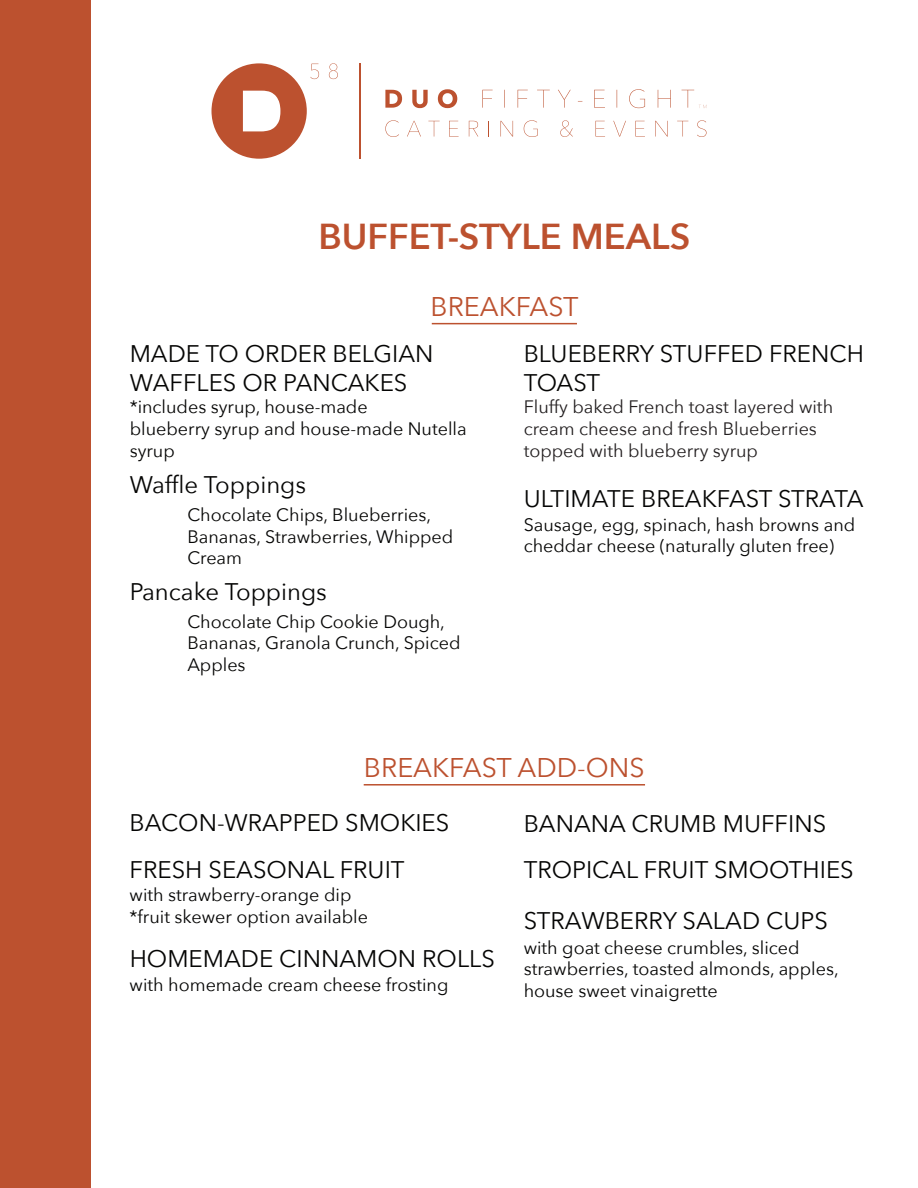
<style>
.page{position:relative;width:918px;height:1188px;background:#fff}
.page>*{position:absolute;margin:0;border:0;box-sizing:border-box;transform-origin:0 0}
.t1{font:600 36px "Avenir Next";color:#bc512f}
.t2{font:27px "Avenir Next";color:#bc512f}
.t3{font:24px/28.8px "Avenir Next";color:#050504}
.t4{font:18px/21.6px "Avenir Next";color:#050504}
.t5{font:18px/21.6px "Avenir Next";color:#231f20}
</style>
<div class="page">
<hr style="left:364px;top:784px;width:281px;height:2px;background:#bc512f">
<hr style="left:432px;top:323px;width:145px;height:1px;background:#bc512f">
<div style="left:0;top:0;width:91px;height:1188px;background:#bc512f"></div>
<svg style="left:211px;top:63px;width:127px;height:96px"></svg>
<hr style="left:359px;top:64px;width:1px;height:95px;background:#bc512f">
<svg style="left:385px;top:89px;width:322px;height:19px"></svg>
<svg style="left:385px;top:120px;width:14px;height:17px"></svg>
<svg style="left:407px;top:121px;width:14px;height:16px"></svg>
<svg style="left:428px;top:121px;width:12px;height:16px"></svg>
<svg style="left:449px;top:121px;width:10px;height:16px"></svg>
<svg style="left:469px;top:121px;width:9px;height:16px"></svg>
<svg style="left:501px;top:121px;width:12px;height:16px"></svg>
<svg style="left:524px;top:120px;width:14px;height:17px"></svg>
<svg style="left:560px;top:120px;width:13px;height:17px"></svg>
<svg style="left:596px;top:121px;width:9px;height:16px"></svg>
<svg style="left:613px;top:121px;width:13px;height:16px"></svg>
<svg style="left:635px;top:121px;width:10px;height:16px"></svg>
<svg style="left:655px;top:121px;width:13px;height:16px"></svg>
<svg style="left:677px;top:121px;width:11px;height:16px"></svg>
<svg style="left:697px;top:120px;width:10px;height:17px"></svg>
<h1 class="t1" style="left:318px;top:206px;width:373px">BUFFET-STYLE MEALS</h1>
<h2 class="t2" style="left:431px;top:284px;width:149px">BREAKFAST</h2>
<h3 class="t3" style="left:130px;top:338px;width:305px">MADE TO ORDER BELGIAN<br>WAFFLES OR PANCAKES</h3>
<p class="t4" style="left:130px;top:396px;width:339px">*includes syrup, house-made<br>blueberry syrup and house-made Nutella syrup</p>
<h3 class="t3" style="left:130px;top:469px;width:178px">Waffle Toppings</h3>
<p class="t4" style="left:187px;top:503px;width:267px">Chocolate Chips, Blueberries,<br>Bananas, Strawberries, Whipped<br>Cream</p>
<h3 class="t3" style="left:130px;top:576px;width:199px">Pancake Toppings</h3>
<p class="t4" style="left:187px;top:610px;width:275px">Chocolate Chip Cookie Dough,<br>Bananas, Granola Crunch, Spiced<br>Apples</p>
<h3 class="t3" style="left:524px;top:338px;width:342px">BLUEBERRY STUFFED FRENCH<br>TOAST</h3>
<p class="t5" style="left:524px;top:396px;width:311px">Fluffy baked French toast layered with cream cheese and fresh Blueberries topped with blueberry syrup</p>
<h3 class="t3" style="left:524px;top:484px;width:341px">ULTIMATE BREAKFAST STRATA</h3>
<p class="t4" style="left:524px;top:513px;width:333px">Sausage, egg, spinach, hash browns and cheddar cheese (naturally gluten free)</p>
<h2 class="t2" style="left:364px;top:745px;width:282px">BREAKFAST ADD-ONS</h2>
<h3 class="t3" style="left:130px;top:807px;width:321px">BACON-WRAPPED SMOKIES</h3>
<h3 class="t3" style="left:130px;top:854px;width:276px">FRESH SEASONAL FRUIT</h3>
<p class="t4" style="left:130px;top:883px;width:240px">with strawberry-orange dip *fruit skewer option available</p>
<h3 class="t3" style="left:130px;top:943px;width:367px">HOMEMADE CINNAMON ROLLS</h3>
<p class="t4" style="left:130px;top:974px;width:320px">with homemade cream cheese frosting</p>
<h3 class="t3" style="left:524px;top:800px;width:332px;line-height:46px">BANANA CRUMB MUFFINS<br>TROPICAL FRUIT SMOOTHIES</h3>
<h3 class="t3" style="left:524px;top:905px;width:306px">STRAWBERRY SALAD CUPS</h3>
<p class="t4" style="left:524px;top:936px;width:317px">with goat cheese crumbles, sliced strawberries, toasted almonds, apples, house sweet vinaigrette</p>
</div>
